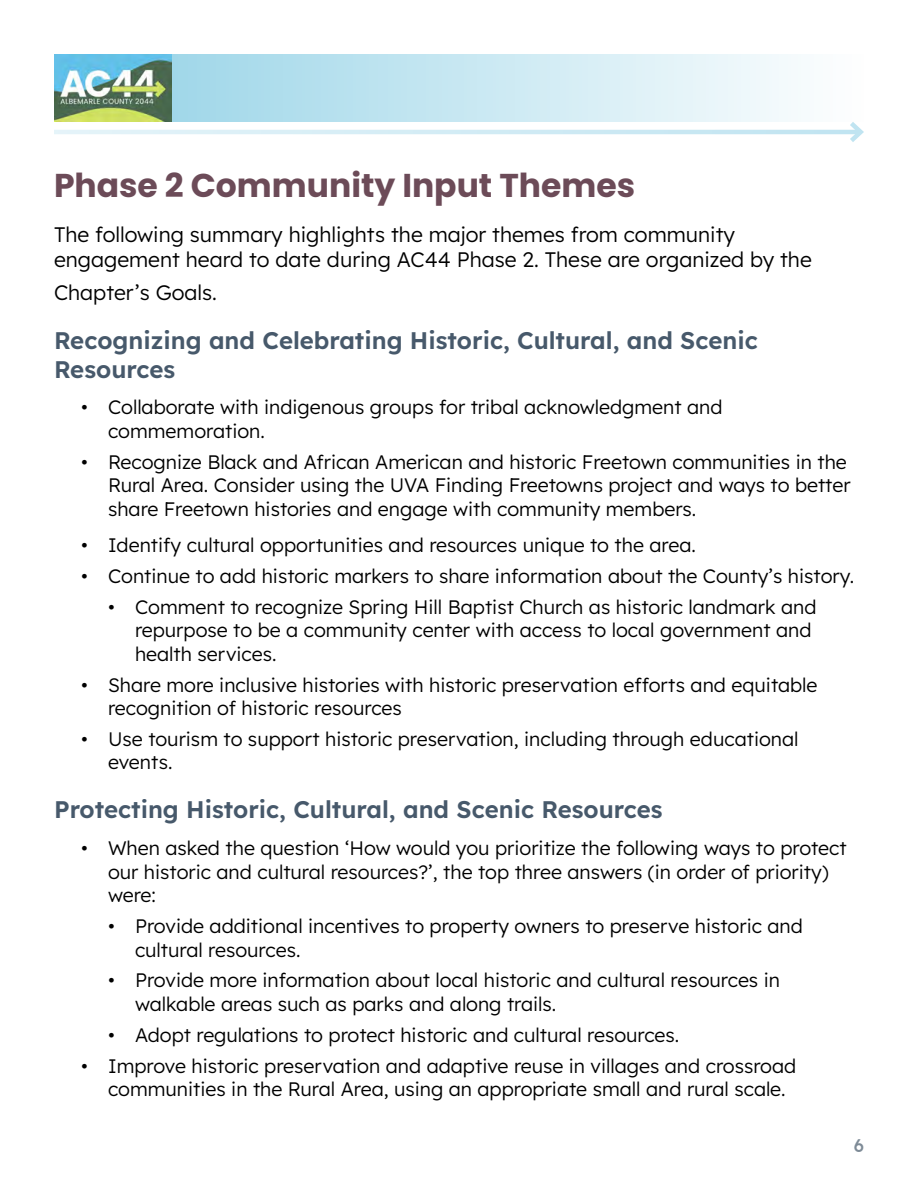
<style>
.page{position:relative;width:918px;height:1188px;background:#fff}
.page>*{position:absolute;margin:0;border:0;box-sizing:border-box;transform-origin:0 0}
.t1{font:700 33px "Poppins";color:#6c4b58}
.t2{font:600 24px/28.8px "Lexend Deca";color:#47596b}
.t3{font:300 21px/25.2px "Lexend Deca";color:#000}
.t4{font:300 19.5px/23.4px "Lexend Deca";color:#000}
.t5{font:500 18px "Lexend Deca";color:#7e8b97}
</style>
<div class="page">
<svg style="left:172px;top:54px;width:619px;height:68px;background:#cae8f2"></svg>
<img style="left:54px;top:54px;width:118px;height:68px">
<svg style="left:54px;top:130px;width:791px;height:4px;background:#d2ebf4"></svg>
<svg style="left:845px;top:122px;width:19px;height:20px"></svg>
<h1 class="t1" style="left:54px;top:166px;width:583px">Phase 2 Community Input Themes</h1>
<p class="t3" style="left:54px;top:221px;width:759px">The following summary highlights the major themes from community engagement heard to date during AC44 Phase 2. These are organized by the</p>
<p class="t3" style="left:54px;top:278px;width:165px">Chapter’s Goals.</p>
<p class="t2" style="left:54px;top:324px;width:705px">Recognizing and Celebrating Historic, Cultural, and Scenic<br>Resources</p>
<p class="t4" style="left:108px;top:395px;width:616px;text-indent:-27px">• Collaborate with indigenous groups for tribal acknowledgment and commemoration.</p>
<p class="t4" style="left:108px;top:449px;width:744px;text-indent:-27px">• Recognize Black and African American and historic Freetown communities in the<br>Rural Area. Consider using the UVA Finding Freetowns project and ways to better share Freetown histories and engage with community members.</p>
<p class="t4" style="left:81px;top:532px;width:616px">• Identify cultural opportunities and resources unique to the area.</p>
<p class="t4" style="left:81px;top:563px;width:775px">• Continue to add historic markers to share information about the County’s history.</p>
<p class="t4" style="left:135px;top:594px;width:683px;text-indent:-27px">• Comment to recognize Spring Hill Baptist Church as historic landmark and repurpose to be a community center with access to local government and health services.</p>
<p class="t4" style="left:108px;top:672px;width:711px;text-indent:-27px">• Share more inclusive histories with historic preservation efforts and equitable recognition of historic resources</p>
<p class="t4" style="left:108px;top:726px;width:692px;text-indent:-27px">• Use tourism to support historic preservation, including through educational events.</p>
<p class="t2" style="left:54px;top:794px;width:610px">Protecting Historic, Cultural, and Scenic Resources</p>
<p class="t4" style="left:108px;top:836px;width:740px;text-indent:-27px">• When asked the question ‘How would you prioritize the following ways to protect our historic and cultural resources?’, the top three answers (in order of priority) were:</p>
<p class="t4" style="left:135px;top:913px;width:669px;text-indent:-27px">• Provide additional incentives to property owners to preserve historic and cultural resources.</p>
<p class="t4" style="left:135px;top:968px;width:647px;text-indent:-27px">• Provide more information about local historic and cultural resources in walkable areas such as parks and along trails.</p>
<p class="t4" style="left:108px;top:1022px;width:573px">• Adopt regulations to protect historic and cultural resources.</p>
<p class="t4" style="left:108px;top:1053px;width:690px;text-indent:-27px">• Improve historic preservation and adaptive reuse in villages and crossroad communities in the Rural Area, using an appropriate small and rural scale.</p>
<p class="t5" style="left:854px;top:1133px;width:12px">6</p>
</div>
